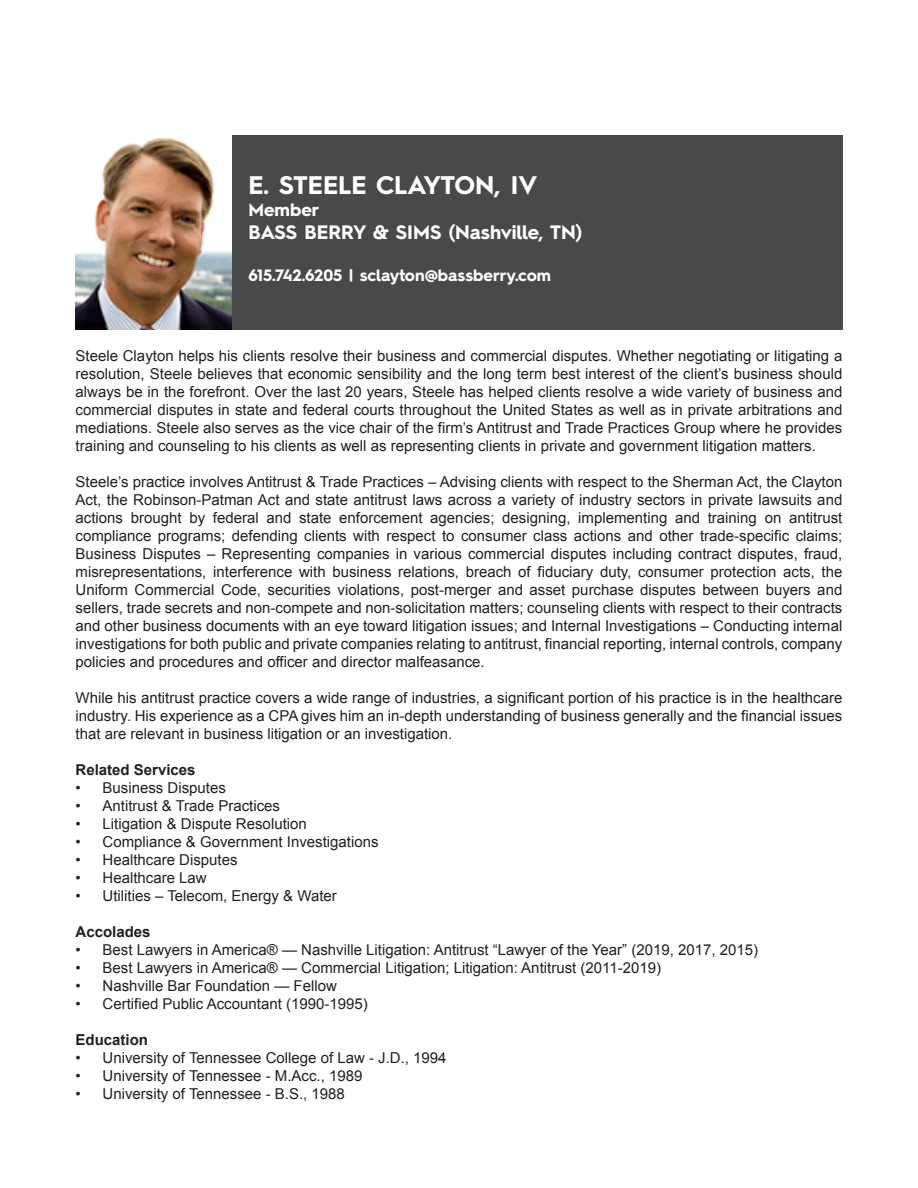
<style>
.page{position:relative;width:918px;height:1188px;background:#fff}
.page>*{position:absolute;margin:0;border:0;box-sizing:border-box;transform-origin:0 0}
.paperSpeaker{font:700 25.5px "Hurme Geometric Sans 2";color:#fff}
.paperSpeaker-2{font:700 19.5px "Hurme Geometric Sans 2";color:#fff}
.paperSpeaker-3{font:700 18px "Hurme Geometric Sans 2";color:#fff}
.paperSpeaker-4{font:700 16.5px "Hurme Geometric Sans 2";color:#fff}
.paperArticle{font:15px/18px "Arial";color:#231f20;text-align:justify}
.paperArticle-2{font:700 15px "Arial";color:#231f20}
</style>
<div class="page">
<div style="left:76px;top:135px;width:766px;height:195px;background:#484949"></div>
<img style="left:76px;top:135px;width:156px;height:195px">
<p class="paperSpeaker" style="left:248px;top:168px;width:290px">E. STEELE CLAYTON, IV</p>
<p class="paperSpeaker-3" style="left:248px;top:197px;width:72px">Member</p>
<p class="paperSpeaker-2" style="left:248px;top:219px;width:335px">BASS BERRY &amp; SIMS (Nashville, TN)</p>
<p class="paperSpeaker-4" style="left:248px;top:263px;width:304px">615.742.6205 | sclayton@bassberry.com</p>
<p class="paperArticle" style="left:76px;top:347px;width:768px">Steele Clayton helps his clients resolve their business and commercial disputes. Whether negotiating or litigating a resolution, Steele believes that economic sensibility and the long term best interest of the client’s business should always be in the forefront. Over the last 20 years, Steele has helped clients resolve a wide variety of business and commercial disputes in state and federal courts throughout the United States as well as in private arbitrations and mediations. Steele also serves as the vice chair of the firm’s Antitrust and Trade Practices Group where he provides training and counseling to his clients as well as representing clients in private and government litigation matters.</p>
<p class="paperArticle" style="left:76px;top:473px;width:768px">Steele’s practice involves Antitrust &amp; Trade Practices – Advising clients with respect to the Sherman Act, the Clayton Act, the Robinson-Patman Act and state antitrust laws across a variety of industry sectors in private lawsuits and actions brought by federal and state enforcement agencies; designing, implementing and training on antitrust compliance programs; defending clients with respect to consumer class actions and other trade-specific claims; Business Disputes – Representing companies in various commercial disputes including contract disputes, fraud, misrepresentations, interference with business relations, breach of fiduciary duty, consumer protection acts, the Uniform Commercial Code, securities violations, post-merger and asset purchase disputes between buyers and sellers, trade secrets and non-compete and non-solicitation matters; counseling clients with respect to their contracts and other business documents with an eye toward litigation issues; and Internal Investigations – Conducting internal investigations for both public and private companies relating to antitrust, financial reporting, internal controls, company policies and procedures and officer and director malfeasance.</p>
<p class="paperArticle" style="left:76px;top:689px;width:768px">While his antitrust practice covers a wide range of industries, a significant portion of his practice is in the healthcare industry. His experience as a CPA gives him an in-depth understanding of business generally and the financial issues that are relevant in business litigation or an investigation.</p>
<p class="paperArticle-2" style="left:76px;top:760px;width:122px">Related Services</p>
<p class="paperArticle" style="left:76px;top:779px;width:152px">• Business Disputes</p>
<p class="paperArticle" style="left:76px;top:797px;width:206px">• Antitrust &amp; Trade Practices</p>
<p class="paperArticle" style="left:76px;top:815px;width:233px">• Litigation &amp; Dispute Resolution</p>
<p class="paperArticle" style="left:76px;top:833px;width:304px">• Compliance &amp; Government Investigations</p>
<p class="paperArticle" style="left:76px;top:851px;width:164px">• Healthcare Disputes</p>
<p class="paperArticle" style="left:76px;top:869px;width:133px">• Healthcare Law</p>
<p class="paperArticle" style="left:76px;top:887px;width:263px">• Utilities – Telecom, Energy &amp; Water</p>
<p class="paperArticle-2" style="left:76px;top:922px;width:77px">Accolades</p>
<p class="paperArticle" style="left:76px;top:941px;width:684px">• Best Lawyers in America® — Nashville Litigation: Antitrust “Lawyer of the Year” (2019, 2017, 2015)</p>
<p class="paperArticle" style="left:76px;top:959px;width:587px">• Best Lawyers in America® — Commercial Litigation; Litigation: Antitrust (2011-2019)</p>
<p class="paperArticle" style="left:76px;top:977px;width:263px">• Nashville Bar Foundation — Fellow</p>
<p class="paperArticle" style="left:76px;top:995px;width:294px">• Certified Public Accountant (1990-1995)</p>
<p class="paperArticle-2" style="left:76px;top:1030px;width:74px">Education</p>
<p class="paperArticle" style="left:76px;top:1049px;width:373px">• University of Tennessee College of Law - J.D., 1994</p>
<p class="paperArticle" style="left:76px;top:1067px;width:288px">• University of Tennessee - M.Acc., 1989</p>
<p class="paperArticle" style="left:76px;top:1085px;width:271px">• University of Tennessee - B.S., 1988</p>
</div>
